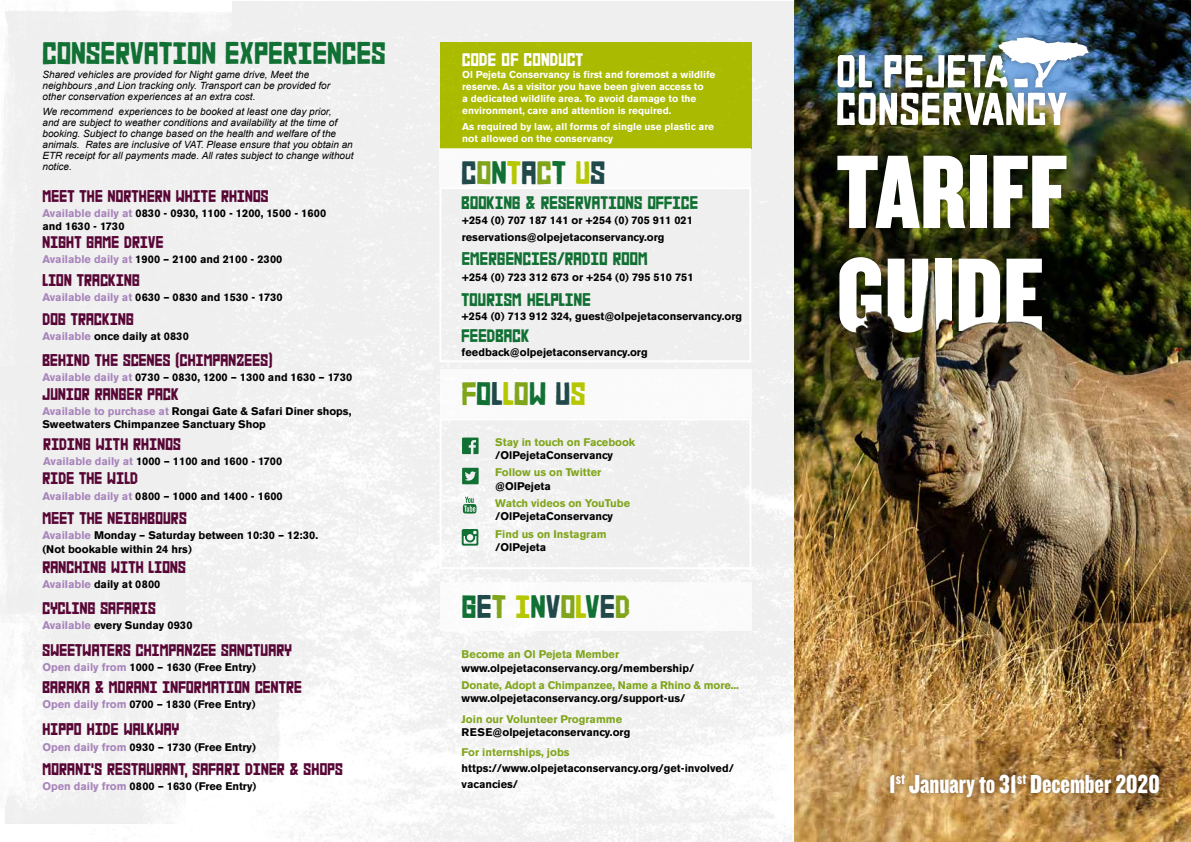
<style>
.page{position:relative;width:1191px;height:842px;background:#fff}
.page>*{position:absolute;margin:0;border:0;box-sizing:border-box;transform-origin:0 0}
.t1{font:108.6px/102.9px "Knockout HTF69 Full Liteweight";color:#fff}
.t2{font:27.1px "Knockout HTF69 Full Liteweight";color:#fff}
.t3{font:25px "Earthwerk";letter-spacing:.02em;color:#117033}
.t4{font:25px "Earthwerk";letter-spacing:.02em;color:#214949}
.t5{font:25px "Earthwerk";letter-spacing:.02em;color:#80a51b}
.t6{font:24px "Earthwerk";letter-spacing:.02em;color:#117033}
.t7{font:14px "Earthwerk";letter-spacing:.02em;color:#117033}
.t8{font:14px "Earthwerk";letter-spacing:.02em;color:#fff}
.t9{font:13px "Earthwerk";letter-spacing:.02em;color:#570635}
.t10{font:700 11px/13.2px "Akzidenz Grotesk BE";color:#000}
.t11{font:700 11px "Akzidenz Grotesk BE";color:#80a51b}
.t12{font:italic 10px/11px "Arial";color:#000}
.t13{font:700 10px/12px "Akzidenz Grotesk BE";color:#fff}
.s1{color:#a783ba}
.s2{color:#80a51b}
.s3{color:#117033}
.s4{color:#b5c700}
.s5{color:#214949}
</style>
<div class="page">
<img style="left:5px;top:0;width:1186px;height:842px">
<div style="left:0;top:0;width:231px;height:466px;background:#efefef"></div>
<img style="left:0;top:465px;width:186px;height:358px">
<div style="left:831px;top:150px;width:241px;height:188px;background:#000;opacity:.35"></div>
<img style="left:854px;top:278px;width:337px;height:221px">
<div style="left:830px;top:31px;width:264px;height:100px;background:#000;opacity:.35"></div>
<img style="left:837px;top:37px;width:252px;height:88px">
<div style="left:885px;top:769px;width:279px;height:33px;background:#000;opacity:.35"></div>
<div style="left:439px;top:43px;width:312px;height:106px;background:#a9ba00"></div>
<div style="left:439px;top:149px;width:312px;height:38px;background:#fff"></div>
<div style="left:439px;top:187px;width:312px;height:175px;border:2px solid #fff"></div>
<div style="left:439px;top:370px;width:312px;height:48px;background:#fff"></div>
<div style="left:439px;top:418px;width:312px;height:151px;border:2px solid #fff"></div>
<svg style="left:462px;top:438px;width:16px;height:16px"></svg>
<svg style="left:462px;top:468px;width:16px;height:16px"></svg>
<svg style="left:463px;top:497px;width:13px;height:16px"></svg>
<svg style="left:462px;top:529px;width:16px;height:17px"></svg>
<div style="left:439px;top:582px;width:312px;height:49px;background:#fff"></div>
<h3 class="t6" style="left:43px;top:36px;width:344px">CONSERVATION EXPERIENCES</h3>
<p class="t12" style="left:43px;top:69px;width:289px">Shared vehicles are provided for Night game drive, Meet the neighbours ,and Lion tracking only. Transport can be provided for other conservation experiences at an extra cost.</p>
<p class="t12" style="left:43px;top:106px;width:312px">We recommend experiences to be booked at least one day prior,<br>and are subject to weather conditions and availability at the time of booking. Subject to change based on the health and welfare of the animals. Rates are inclusive of VAT. Please ensure that you obtain an ETR receipt for all payments made. All rates subject to change without notice.</p>
<p class="t9" style="left:43px;top:187px;width:227px">MEET THE NORTHERN WHITE RHINOS</p>
<p class="t10" style="left:43px;top:206px;width:285px"><span class="s1">Available daily at</span> 0830 - 0930, 1100 - 1200, 1500 - 1600 and 1630 - 1730</p>
<p class="t9" style="left:42px;top:233px;width:123px">NIGHT GAME DRIVE</p>
<p class="t10" style="left:42px;top:253px;width:241px"><span class="s1">Available daily at</span> 1900 – 2100 and 2100 - 2300</p>
<p class="t9" style="left:42px;top:271px;width:99px">LION TRACKING</p>
<p class="t10" style="left:42px;top:291px;width:242px"><span class="s1">Available daily at</span> 0630 – 0830 and 1530 - 1730</p>
<p class="t9" style="left:42px;top:310px;width:93px">DOG TRACKING</p>
<p class="t10" style="left:42px;top:330px;width:148px"><span class="s1">Available</span> once daily at 0830</p>
<p class="t9" style="left:42px;top:351px;width:231px">BEHIND THE SCENES (CHIMPANZEES)</p>
<p class="t10" style="left:42px;top:371px;width:311px"><span class="s1">Available daily at</span> 0730 – 0830, 1200 – 1300 and 1630 – 1730</p>
<p class="t9" style="left:42px;top:385px;width:138px">JUNIOR RANGER PACK</p>
<p class="t10" style="left:42px;top:405px;width:310px"><span class="s1">Available to purchase at</span> Rongai Gate &amp; Safari Diner shops,<br>Sweetwaters Chimpanzee Sanctuary Shop</p>
<p class="t9" style="left:43px;top:435px;width:139px">RIDING WITH RHINOS</p>
<p class="t10" style="left:43px;top:455px;width:240px"><span class="s1">Available daily at</span> 1000 – 1100 and 1600 - 1700</p>
<p class="t9" style="left:42px;top:469px;width:97px">RIDE THE WILD</p>
<p class="t10" style="left:42px;top:489px;width:242px"><span class="s1">Available daily at</span> 0800 – 1000 and 1400 - 1600</p>
<p class="t9" style="left:42px;top:509px;width:146px">MEET THE NEIGHBOURS</p>
<p class="t10" style="left:42px;top:529px;width:277px"><span class="s1">Available</span> Monday – Saturday between 10:30 – 12:30. (Not bookable within 24 hrs)</p>
<p class="t9" style="left:42px;top:558px;width:145px">RANCHING WITH LIONS</p>
<p class="t10" style="left:42px;top:578px;width:120px"><span class="s1">Available</span> daily at 0800</p>
<p class="t9" style="left:42px;top:599px;width:115px">CYCLING SAFARIS</p>
<p class="t10" style="left:42px;top:619px;width:152px"><span class="s1">Available</span> every Sunday 0930</p>
<p class="t9" style="left:42px;top:641px;width:251px">SWEETWATERS CHIMPANZEE SANCTUARY</p>
<p class="t10" style="left:42px;top:661px;width:215px"><span class="s1">Open daily from</span> 1000 – 1630 (Free Entry)</p>
<p class="t9" style="left:42px;top:678px;width:261px">BARAKA &amp; MORANI INFORMATION CENTRE</p>
<p class="t10" style="left:42px;top:698px;width:215px"><span class="s1">Open daily from</span> 0700 – 1830 (Free Entry)</p>
<p class="t9" style="left:42px;top:719px;width:138px">HIPPO HIDE WALKWAY</p>
<p class="t10" style="left:42px;top:740px;width:215px"><span class="s1">Open daily from</span> 0930 – 1730 (Free Entry)</p>
<p class="t9" style="left:42px;top:760px;width:302px">MORANI’S RESTAURANT, SAFARI DINER &amp; SHOPS</p>
<p class="t10" style="left:42px;top:780px;width:216px"><span class="s1">Open daily from</span> 0800 – 1630 (Free Entry)</p>
<p class="t8" style="left:462px;top:50px;width:122px">CODE OF CONDUCT</p>
<p class="t13" style="left:462px;top:69px;width:255px">Ol Pejeta Conservancy is first and foremost a wildlife reserve. As a visitor you have been given access to<br>a dedicated wildlife area. To avoid damage to the environment, care and attention is required.</p>
<p class="t13" style="left:462px;top:121px;width:253px">As required by law, all forms of single use plastic are not allowed on the conservancy</p>
<h3 class="t4" style="left:461px;top:155px;width:145px">C<span class="s2">O</span><span class="s3">N</span><span class="s4">T</span>A<span class="s2">C</span><span class="s3">T</span> <span class="s4">U</span>S</h3>
<p class="t7" style="left:461px;top:193px;width:238px">BOOKING &amp; RESERVATIONS OFFICE</p>
<p class="t10" style="left:462px;top:211px;width:233px;line-height:17.5px">+254 (0) 707 187 141 or +254 (0) 705 911 021 reservations@olpejetaconservancy.org</p>
<p class="t7" style="left:462px;top:248px;width:187px">EMERGENCIES/RADIO ROOM</p>
<p class="t10" style="left:462px;top:271px;width:233px">+254 (0) 723 312 673 or +254 (0) 795 510 751</p>
<p class="t7" style="left:461px;top:290px;width:131px">TOURISM HELPLINE</p>
<p class="t10" style="left:461px;top:310px;width:282px">+254 (0) 713 912 324, guest@olpejetaconservancy.org</p>
<p class="t7" style="left:461px;top:326px;width:69px">FEEDBACK</p>
<p class="t10" style="left:461px;top:346px;width:188px">feedback@olpejetaconservancy.org</p>
<h3 class="t5" style="left:462px;top:375px;width:125px">F<span class="s3">O</span><span class="s5">L</span><span class="s4">L</span>O<span class="s3">W</span> <span class="s5">U</span><span class="s4">S</span></h3>
<p class="t11" style="left:495px;top:435px;width:142px">Stay in touch on Facebook</p>
<p class="t10" style="left:495px;top:449px;width:119px">/OlPejetaConservancy</p>
<p class="t11" style="left:495px;top:466px;width:107px">Follow us on Twitter</p>
<p class="t10" style="left:495px;top:479px;width:57px">@OlPejeta</p>
<p class="t11" style="left:495px;top:497px;width:136px">Watch videos on YouTube</p>
<p class="t10" style="left:495px;top:510px;width:119px">/OlPejetaConservancy</p>
<p class="t11" style="left:495px;top:527px;width:113px">Find us on Instagram</p>
<p class="t10" style="left:495px;top:540px;width:52px">/OlPejeta</p>
<h3 class="t3" style="left:462px;top:588px;width:170px">G<span class="s5">E</span><span class="s2">T</span> <span class="s4">I</span>N<span class="s5">V</span><span class="s2">O</span><span class="s4">L</span>V<span class="s5">E</span><span class="s2">D</span></h3>
<p class="t11" style="left:461px;top:648px;width:159px">Become an Ol Pejeta Member</p>
<p class="t10" style="left:461px;top:661px;width:234px">www.olpejetaconservancy.org/membership/</p>
<p class="t11" style="left:461px;top:679px;width:279px">Donate, Adopt a Chimpanzee, Name a Rhino &amp; more...</p>
<p class="t10" style="left:461px;top:692px;width:225px">www.olpejetaconservancy.org/support-us/</p>
<p class="t11" style="left:461px;top:712px;width:162px">Join our Volunteer Programme</p>
<p class="t10" style="left:461px;top:725px;width:170px">RESE@olpejetaconservancy.org</p>
<p class="t11" style="left:461px;top:746px;width:109px">For internships, jobs</p>
<p class="t10" style="left:461px;top:760px;width:274px;line-height:16px">https://www.olpejetaconservancy.org/get-involved/ vacancies/</p>
<h1 class="t1" style="left:836px;top:143px;width:232px">TARIFF<br>GUIDE</h1>
<h2 class="t2" style="left:888px;top:770px;width:272px">1<sup>st</sup> January to 31<sup>st</sup> December 2020</h2>
</div>
